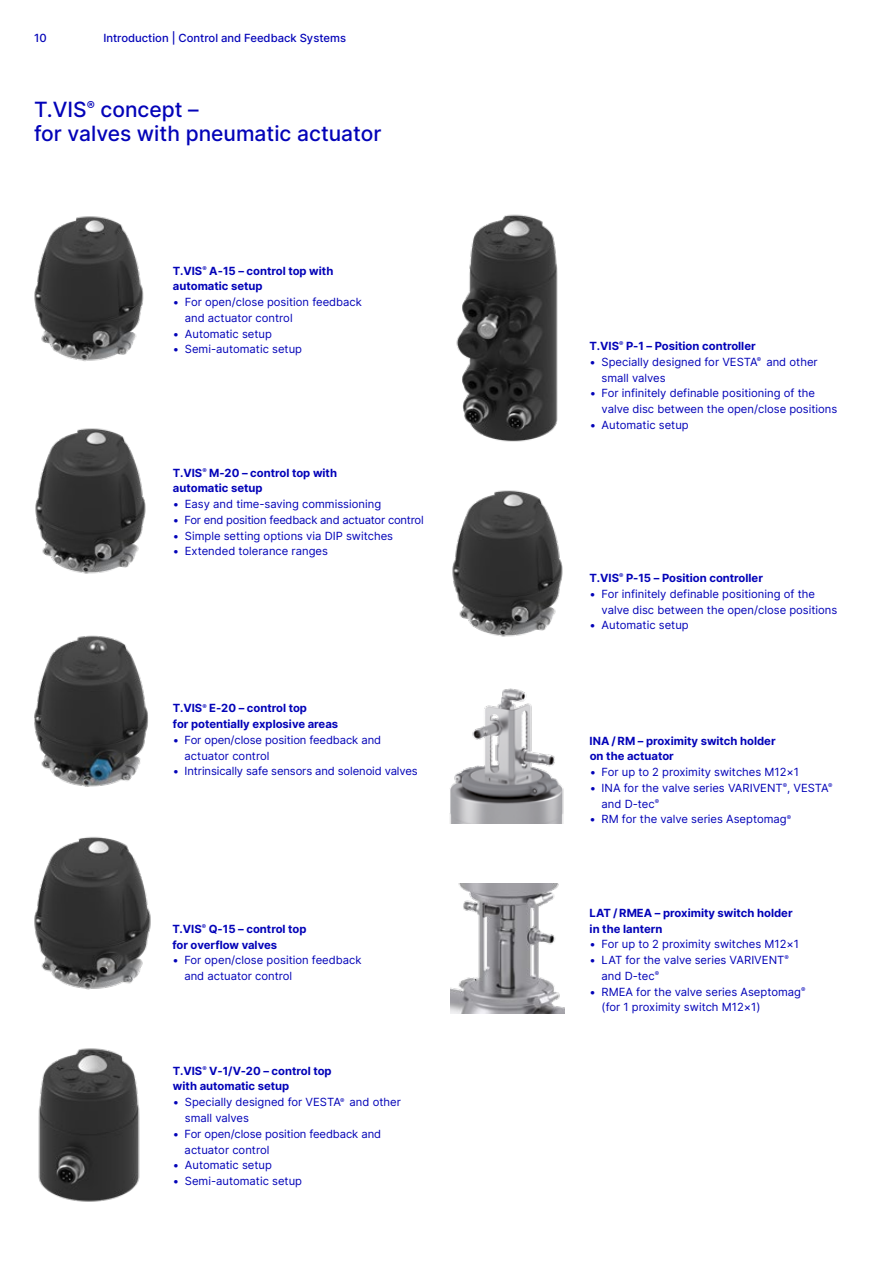
<style>
.page{position:relative;width:893px;height:1263px;background:#fff}
.page>*{position:absolute;margin:0;border:0;box-sizing:border-box;transform-origin:0 0}
.t1{font:500 21px/24.2px "Inter";color:#0303b8}
.t2{font:11.25px/15.8px "Inter";color:#0303b8}
.t3{font:700 11.25px/15.8px "Inter";color:#0303b8}
.t4{font:11.25px "Inter";letter-spacing:-.02em;color:#0303b8}
.t5{font:500 11.25px "Inter";color:#0303b8}
</style>
<div class="page">
<img style="left:456px;top:214px;width:102px;height:228px">
<img style="left:34px;top:216px;width:110px;height:146px">
<img style="left:35px;top:428px;width:111px;height:146px">
<img style="left:38px;top:1048px;width:102px;height:154px">
<img style="left:449px;top:688px;width:115px;height:135px">
<img style="left:450px;top:883px;width:114px;height:130px">
<img style="left:452px;top:490px;width:111px;height:147px">
<img style="left:34px;top:635px;width:114px;height:152px">
<img style="left:34px;top:836px;width:117px;height:154px">
<p class="t5" style="left:34px;top:30px;width:14px">10</p>
<p class="t5" style="left:103px;top:30px;width:244px">Introduction | Control and Feedback Systems</p>
<h1 class="t1" style="left:34px;top:97px;width:349px">T.VIS<sup>®</sup> concept –<br>for valves with pneumatic actuator</h1>
<p class="t3" style="left:173px;top:262px;width:162px">T.VIS<sup>®</sup> A-15 – control top with automatic setup</p>
<p class="t2" style="left:185px;top:294px;width:179px;text-indent:-12px">• For open/close position feedback and actuator control</p>
<p class="t2" style="left:173px;top:325px;width:101px">• Automatic setup</p>
<p class="t2" style="left:173px;top:341px;width:131px">• Semi-automatic setup</p>
<p class="t3" style="left:173px;top:464px;width:166px">T.VIS<sup>®</sup> M-20 – control top with automatic setup</p>
<p class="t2" style="left:173px;top:496px;width:210px">• Easy and time-saving commissioning</p>
<p class="t4" style="left:173px;top:512px;width:252px">• For end position feedback and actuator control</p>
<p class="t2" style="left:173px;top:527px;width:222px">• Simple setting options via DIP switches</p>
<p class="t2" style="left:173px;top:543px;width:157px">• Extended tolerance ranges</p>
<p class="t3" style="left:173px;top:700px;width:167px">T.VIS<sup>®</sup> E-20 – control top<br>for potentially explosive areas</p>
<p class="t2" style="left:185px;top:732px;width:198px;text-indent:-12px">• For open/close position feedback and actuator control</p>
<p class="t2" style="left:173px;top:763px;width:246px">• Intrinsically safe sensors and solenoid valves</p>
<p class="t3" style="left:172px;top:920px;width:136px">T.VIS<sup>®</sup> Q-15 – control top for overflow valves</p>
<p class="t2" style="left:184px;top:952px;width:179px;text-indent:-12px">• For open/close position feedback and actuator control</p>
<p class="t3" style="left:173px;top:1062px;width:160px">T.VIS<sup>®</sup> V-1/V-20 – control top with automatic setup</p>
<p class="t2" style="left:185px;top:1094px;width:218px;text-indent:-12px">• Specially designed for VESTA<sup>®</sup> and other small valves</p>
<p class="t2" style="left:185px;top:1125px;width:198px;text-indent:-12px">• For open/close position feedback and actuator control</p>
<p class="t2" style="left:173px;top:1157px;width:101px">• Automatic setup</p>
<p class="t2" style="left:173px;top:1173px;width:131px">• Semi-automatic setup</p>
<p class="t3" style="left:590px;top:338px;width:168px">T.VIS<sup>®</sup> P-1 – Position controller</p>
<p class="t2" style="left:602px;top:354px;width:218px;text-indent:-12px">• Specially designed for VESTA<sup>®</sup> and other small valves</p>
<p class="t2" style="left:602px;top:385px;width:237px;text-indent:-12px">• For infinitely definable positioning of the valve disc between the open/close positions</p>
<p class="t2" style="left:590px;top:417px;width:101px">• Automatic setup</p>
<p class="t3" style="left:590px;top:570px;width:175px">T.VIS<sup>®</sup> P-15 – Position controller</p>
<p class="t2" style="left:602px;top:586px;width:237px;text-indent:-12px">• For infinitely definable positioning of the valve disc between the open/close positions</p>
<p class="t2" style="left:590px;top:617px;width:101px">• Automatic setup</p>
<p class="t3" style="left:590px;top:732px;width:187px">INA / RM – proximity switch holder on the actuator</p>
<p class="t2" style="left:590px;top:764px;width:211px">• For up to 2 proximity switches M12×1</p>
<p class="t2" style="left:602px;top:780px;width:232px;text-indent:-12px">• INA for the valve series VARIVENT<sup>®</sup>, VESTA<sup>® </sup>and D-tec<sup>®</sup></p>
<p class="t2" style="left:590px;top:811px;width:203px">• RM for the valve series Aseptomag<sup>®</sup></p>
<p class="t3" style="left:590px;top:904px;width:204px">LAT / RMEA – proximity switch holder in the lantern</p>
<p class="t2" style="left:590px;top:936px;width:211px">• For up to 2 proximity switches M12×1</p>
<p class="t2" style="left:602px;top:952px;width:189px;text-indent:-12px">• LAT for the valve series VARIVENT<sup>® </sup>and D-tec<sup>®</sup></p>
<p class="t2" style="left:602px;top:983px;width:205px;text-indent:-12px">• RMEA for the valve series Aseptomag<sup>® </sup>(for 1 proximity switch M12×1)</p>
</div>
